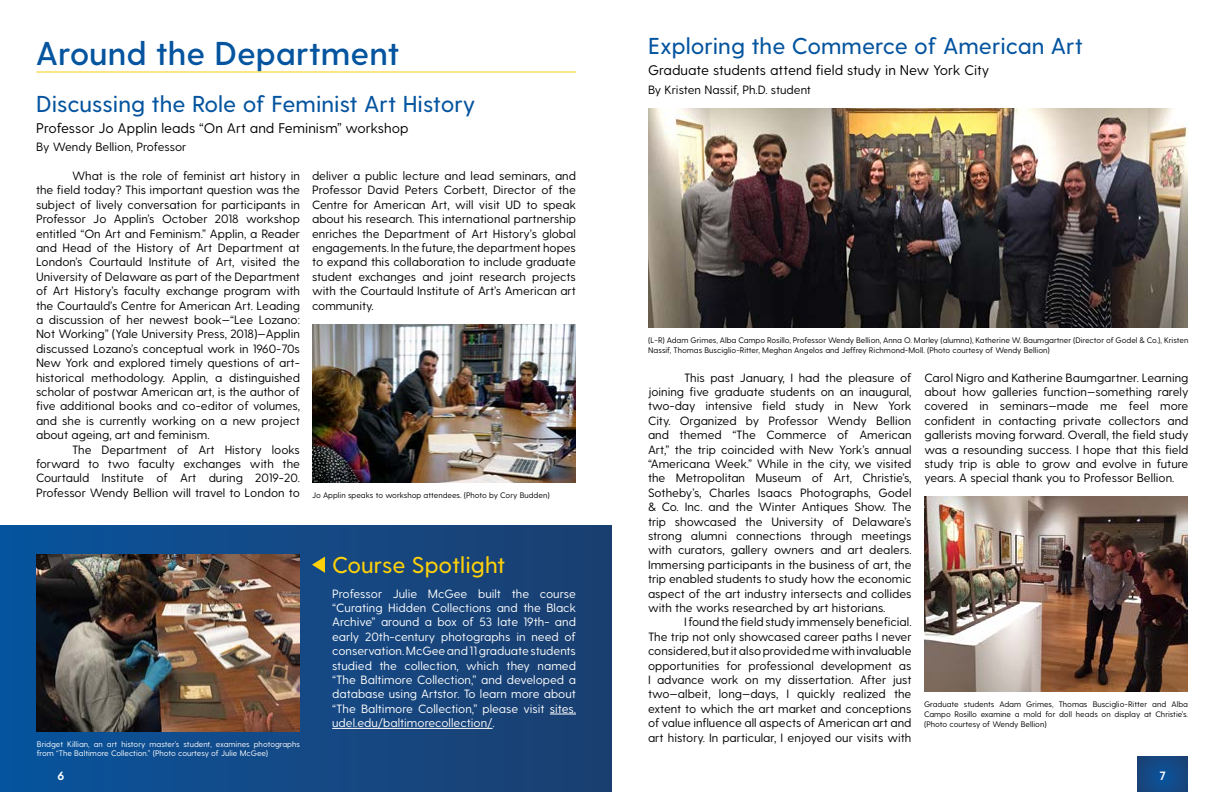
<style>
.page{position:relative;width:1224px;height:792px;background:#fff}
.page>*{position:absolute;margin:0;border:0;box-sizing:border-box;transform-origin:0 0}
.t1{font:600 33px "Greycliff CF";color:#04549f}
.t2{font:500 23px "Greycliff CF";color:#04549f}
.t3{font:500 23px "Greycliff CF";color:#fed109}
.t4{font:14px "Greycliff CF";color:#000}
.t5{font:12px/14.4px "Greycliff CF";color:#000;text-align:justify}
.t6{font:12px/14.4px "Greycliff CF";color:#fff;text-align:justify}
.t7{font:700 12px "Greycliff CF";color:#fff}
.t8{font:8px/9.6px "Greycliff CF";color:#000;text-align:justify}
.t9{font:8px/9.6px "Greycliff CF";color:#fff}
.s1{font-size:12px}
</style>
<div class="page">
<div style="left:0;top:526px;width:612px;height:266px;background:linear-gradient(to right,#09539c,#1c3f6f)"></div>
<svg style="left:1138px;top:756px;width:50px;height:36px;background:#134885"></svg>
<hr style="left:37px;top:72px;width:539px;height:1px;background:#fed109">
<img style="left:312px;top:324px;width:264px;height:158px">
<img style="left:924px;top:497px;width:264px;height:195px">
<img style="left:649px;top:108px;width:539px;height:220px">
<img style="left:37px;top:554px;width:263px;height:177px">
<svg style="left:550px;top:714px;width:26px;height:1px"></svg>
<hr style="left:332px;top:728px;width:161px;height:1px;background:#fff">
<svg style="left:312px;top:557px;width:13px;height:16px"></svg>
<h1 class="t1" style="left:36px;top:34px;width:365px">Around the Department</h1>
<h2 class="t2" style="left:36px;top:90px;width:441px">Discussing the Role of Feminist Art History</h2>
<p class="t4" style="left:36px;top:119px;width:374px">Professor Jo Applin leads “On Art and Feminism” workshop</p>
<p class="t5" style="left:36px;top:140px;width:152px">By Wendy Bellion, Professor</p>
<p class="t5" style="left:36px;top:169px;width:266px;text-indent:36px">What is the role of feminist art history in the field today? This important question was the subject of lively conversation for participants in Professor Jo Applin’s October 2018 workshop entitled “On Art and Feminism.” Applin, a Reader and Head of the History of Art Department at London’s Courtauld Institute of Art, visited the University of Delaware as part of the Department of Art History’s faculty exchange program with the Courtauld’s Centre for American Art. Leading a discussion of her newest book—“Lee Lozano:<br>Not Working” (Yale University Press, 2018)—Applin discussed Lozano’s conceptual work in 1960-70s New York and explored timely questions of art&shy;historical methodology. Applin, a distinguished scholar of postwar American art, is the author of five additional books and co-editor of volumes, and she is currently working on a new project about ageing, art and feminism.</p>
<p class="t5" style="left:36px;top:442px;width:266px;text-indent:36px">The Department of Art History looks forward to two faculty exchanges with the Courtauld Institute of Art during 2019-20.</p>
<p class="t8" style="left:36px;top:490px;width:515px"><span class="s1">Professor Wendy Bellion will travel to London to</span> Jo Applin speaks to workshop attendees. (Photo by Cory Budden)</p>
<p class="t5" style="left:312px;top:169px;width:266px">deliver a public lecture and lead seminars, and Professor David Peters Corbett, Director of the Centre for American Art, will visit UD to speak about his research. This international partnership enriches the Department of Art History’s global engagements. In the future, the department hopes to expand this collaboration to include graduate student exchanges and joint research projects with the Courtauld Institute of Art’s American art community.</p>
<h2 class="t3" style="left:332px;top:551px;width:175px">Course Spotlight</h2>
<p class="t9" style="left:37px;top:739px;width:265px">Bridget Killian, an art history master’s student, examines photographs from “The Baltimore Collection.” (Photo courtesy of Julie McGee)</p>
<p class="t7" style="left:58px;top:769px;width:8px">6</p>
<p class="t6" style="left:332px;top:586px;width:245px">Professor Julie McGee built the course “Curating Hidden Collections and the Black Archive” around a box of 53 late 19th- and early 20th-century photographs in need of conservation. McGee and 11 graduate students studied the collection, which they named “The Baltimore Collection,” and developed a database using Artstor. To learn more about “The Baltimore Collection,” please visit sites. udel.edu/baltimorecollection/.</p>
<h2 class="t2" style="left:648px;top:33px;width:436px">Exploring the Commerce of American Art</h2>
<p class="t4" style="left:648px;top:62px;width:343px">Graduate students attend field study in New York City</p>
<p class="t5" style="left:648px;top:82px;width:165px">By Kristen Nassif, Ph.D. student</p>
<p class="t8" style="left:648px;top:336px;width:542px">(L-R) Adam Grimes, Alba Campo Rosillo, Professor Wendy Bellion, Anna O. Marley (alumna), Katherine W. Baumgartner (Director of Godel &amp; Co.), Kristen<br>Nassif, Thomas Busciglio-Ritter, Meghan Angelos and Jeffrey Richmond-Moll. (Photo courtesy of Wendy Bellion)</p>
<p class="t5" style="left:648px;top:370px;width:265px;text-indent:36px">This past January, I had the pleasure of joining five graduate students on an inaugural, two-day intensive field study in New York City. Organized by Professor Wendy Bellion and themed “The Commerce of American Art,” the trip coincided with New York’s annual “Americana Week.” While in the city, we visited the Metropolitan Museum of Art, Christie’s, Sotheby’s, Charles Isaacs Photographs, Godel &amp; Co. Inc. and the Winter Antiques Show. The trip showcased the University of Delaware’s strong alumni connections through meetings with curators, gallery owners and art dealers.<br>Immersing participants in the business of art, the trip enabled students to study how the economic aspect of the art industry intersects and collides with the works researched by art historians.</p>
<p class="t5" style="left:648px;top:615px;width:265px;text-indent:36px">I found the field study immensely beneficial.<br>The trip not only showcased career paths I never considered, but it also provided me with invaluable opportunities for professional development as I advance work on my dissertation. After just two—albeit, long—days, I quickly realized the extent to which the art market and conceptions of value influence all aspects of American art and art history. In particular, I enjoyed our visits with</p>
<p class="t5" style="left:925px;top:370px;width:266px">Carol Nigro and Katherine Baumgartner. Learning about how galleries function—something rarely covered in seminars—made me feel more confident in contacting private collectors and gallerists moving forward. Overall, the field study was a resounding success. I hope that this field study trip is able to grow and evolve in future years. A special thank you to Professor Bellion.</p>
<p class="t8" style="left:924px;top:700px;width:266px">Graduate students Adam Grimes, Thomas Busciglio-Ritter and Alba Campo Rosillo examine a mold for doll heads on display at Christie’s. (Photo courtesy of Wendy Bellion)</p>
<p class="t7" style="left:1160px;top:769px;width:8px">7</p>
</div>
